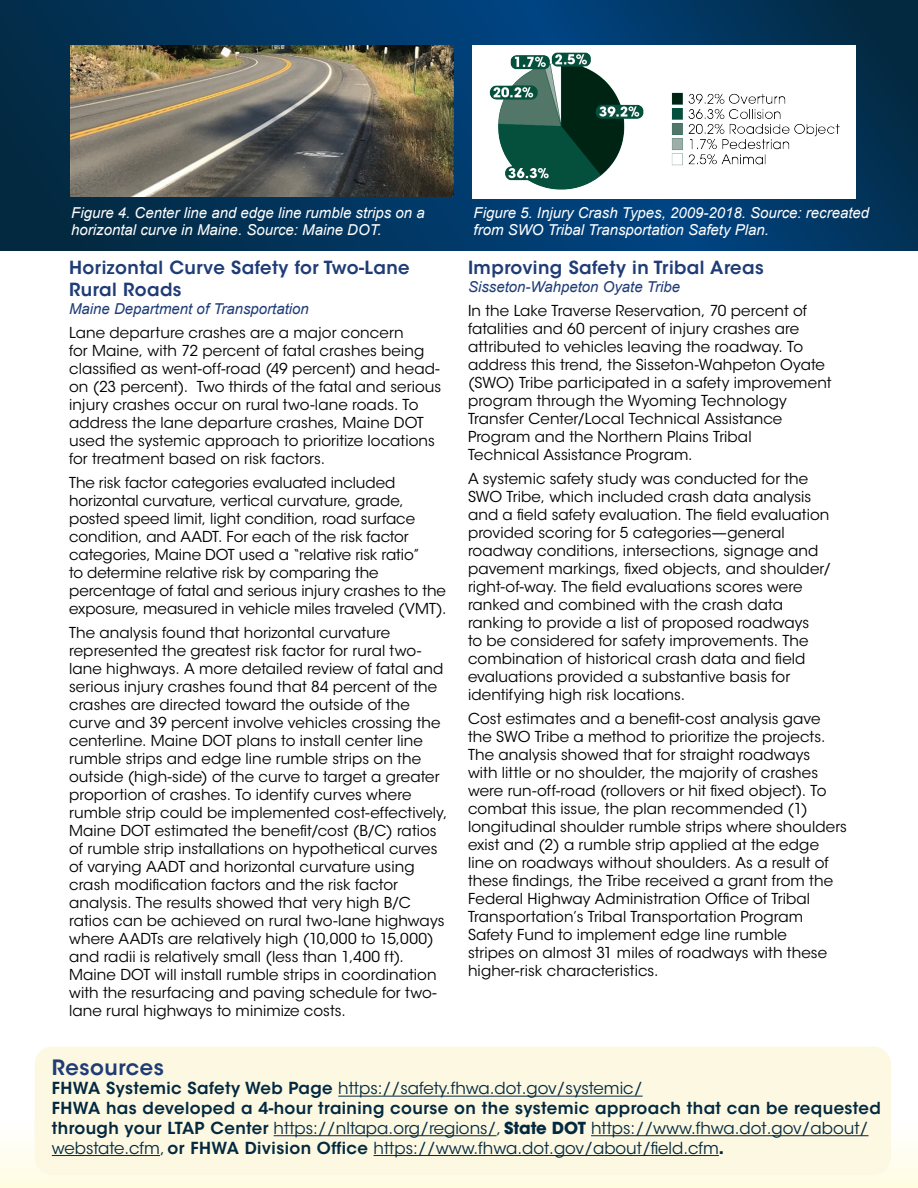
<style>
.page{position:relative;width:918px;height:1188px;background:#fff}
.page>*{position:absolute;margin:0;border:0;box-sizing:border-box;transform-origin:0 0}
.t1{font:600 21px "ITC Avant Garde Std";letter-spacing:.025em;color:#1f3c76}
.t2{font:600 18px/21.6px "ITC Avant Garde Std";letter-spacing:.025em;color:#1f3c76}
.t3{font:600 16.5px/19.8px "ITC Avant Garde Std";letter-spacing:.025em;color:#032940}
.t4{font:16.5px "ITC Avant Garde Std";color:#032940}
.t5{font:15px/18px "ITC Avant Garde Std";letter-spacing:.005em;color:#000}
.t6{font:italic 15px/16.5px "Arial";color:#fff}
.t7{font:italic 15px "Arial";color:#1f3c76}
.s1{font-weight:600}
.s2{font-weight:400}
.s3{font-weight:700}
</style>
<div class="page">
<div style="left:0;top:1077px;width:918px;height:111px;background:linear-gradient(to bottom,#fff,#fffce6)"></div>
<svg style="left:0;top:0;width:918px;height:251px;background:#02355d"></svg>
<img style="left:70px;top:45px;width:384px;height:151px">
<img style="left:472px;top:45px;width:384px;height:154px">
<div style="left:35px;top:1047px;width:856px;height:128px;background:#fcf8e2;border-radius:18px"></div>
<hr style="left:338px;top:1096px;width:305px;height:1px;background:#032940">
<hr style="left:274px;top:1135px;width:223px;height:1px;background:#032940">
<hr style="left:591px;top:1135px;width:278px;height:1px;background:#032940">
<hr style="left:52px;top:1155px;width:108px;height:1px;background:#032940">
<hr style="left:374px;top:1155px;width:345px;height:1px;background:#032940">
<p class="t6" style="left:71px;top:205px;width:355px">Figure 4. Center line and edge line rumble strips on a horizontal curve in Maine. Source: Maine DOT.</p>
<p class="t6" style="left:474px;top:205px;width:397px">Figure 5. Injury Crash Types, 2009-2018. Source: recreated from SWO Tribal Transportation Safety Plan.</p>
<h2 class="t2" style="left:69px;top:257px;width:342px">Horizontal Curve Safety for Two-Lane<br>Rural Roads</h2>
<p class="t7" style="left:69px;top:299px;width:241px">Maine Department of Transportation</p>
<p class="t5" style="left:69px;top:324px;width:374px">Lane departure crashes are a major concern<br>for Maine, with 72 percent of fatal crashes being classified as went-off-road (49 percent) and head&shy;on (23 percent). Two thirds of the fatal and serious injury crashes occur on rural two-lane roads. To address the lane departure crashes, Maine DOT used the systemic approach to prioritize locations for treatment based on risk factors.</p>
<p class="t5" style="left:69px;top:474px;width:379px">The risk factor categories evaluated included horizontal curvature, vertical curvature, grade, posted speed limit, light condition, road surface condition, and AADT. For each of the risk factor categories, Maine DOT used a “relative risk ratio”<br>to determine relative risk by comparing the percentage of fatal and serious injury crashes to the exposure, measured in vehicle miles traveled (VMT).</p>
<p class="t5" style="left:69px;top:624px;width:380px">The analysis found that horizontal curvature represented the greatest risk factor for rural two&shy;lane highways. A more detailed review of fatal and serious injury crashes found that 84 percent of the crashes are directed toward the outside of the curve and 39 percent involve vehicles crossing the centerline. Maine DOT plans to install center line rumble strips and edge line rumble strips on the outside (high-side) of the curve to target a greater proportion of crashes. To identify curves where rumble strip could be implemented cost-effectively, Maine DOT estimated the benefit/cost (B/C) ratios of rumble strip installations on hypothetical curves of varying AADT and horizontal curvature using crash modification factors and the risk factor analysis. The results showed that very high B/C ratios can be achieved on rural two-lane highways where AADTs are relatively high (10,000 to 15,000) and radii is relatively small (less than 1,400 ft).<br>Maine DOT will install rumble strips in coordination with the resurfacing and paving schedule for two&shy;lane rural highways to minimize costs.</p>
<h2 class="t2" style="left:468px;top:257px;width:297px">Improving Safety in Tribal Areas</h2>
<p class="t7" style="left:468px;top:277px;width:214px">Sisseton-Wahpeton Oyate Tribe</p>
<p class="t5" style="left:468px;top:302px;width:365px">In the Lake Traverse Reservation, 70 percent of fatalities and 60 percent of injury crashes are attributed to vehicles leaving the roadway. To address this trend, the Sisseton-Wahpeton Oyate (SWO) Tribe participated in a safety improvement program through the Wyoming Technology Transfer Center/Local Technical Assistance Program and the Northern Plains Tribal<br>Technical Assistance Program.</p>
<p class="t5" style="left:468px;top:470px;width:365px">A systemic safety study was conducted for the SWO Tribe, which included crash data analysis and a field safety evaluation. The field evaluation provided scoring for 5 categories—general roadway conditions, intersections, signage and pavement markings, fixed objects, and shoulder/ right-of-way. The field evaluations scores were ranked and combined with the crash data ranking to provide a list of proposed roadways<br>to be considered for safety improvements. The combination of historical crash data and field evaluations provided a substantive basis for identifying high risk locations.</p>
<p class="t5" style="left:468px;top:710px;width:381px">Cost estimates and a benefit-cost analysis gave the SWO Tribe a method to prioritize the projects.<br>The analysis showed that for straight roadways<br>with little or no shoulder, the majority of crashes were run-off-road (rollovers or hit fixed object). To combat this issue, the plan recommended (1) longitudinal shoulder rumble strips where shoulders exist and (2) a rumble strip applied at the edge line on roadways without shoulders. As a result of these findings, the Tribe received a grant from the Federal Highway Administration Office of Tribal Transportation’s Tribal Transportation Program Safety Fund to implement edge line rumble<br>stripes on almost 31 miles of roadways with these higher-risk characteristics.</p>
<h2 class="t1" style="left:52px;top:1054px;width:113px">Resources</h2>
<p class="t4" style="left:52px;top:1079px;width:592px"><span class="s1">FHWA Systemic Safety Web Page</span> https://safety.fhwa.dot.gov/systemic/</p>
<p class="t3" style="left:52px;top:1098px;width:831px">FHWA has developed a 4-hour training course on the systemic approach that can be requested through your LTAP Center <span class="s2">https://nltapa.org/regions/,</span> <span class="s3">State DOT</span> <span class="s2">https://www.fhwa.dot.gov/about/ webstate.cfm,</span> or FHWA Division Office <span class="s2">https://www.fhwa.dot.gov/about/field.cfm</span><span class="s3">.</span></p>
</div>
